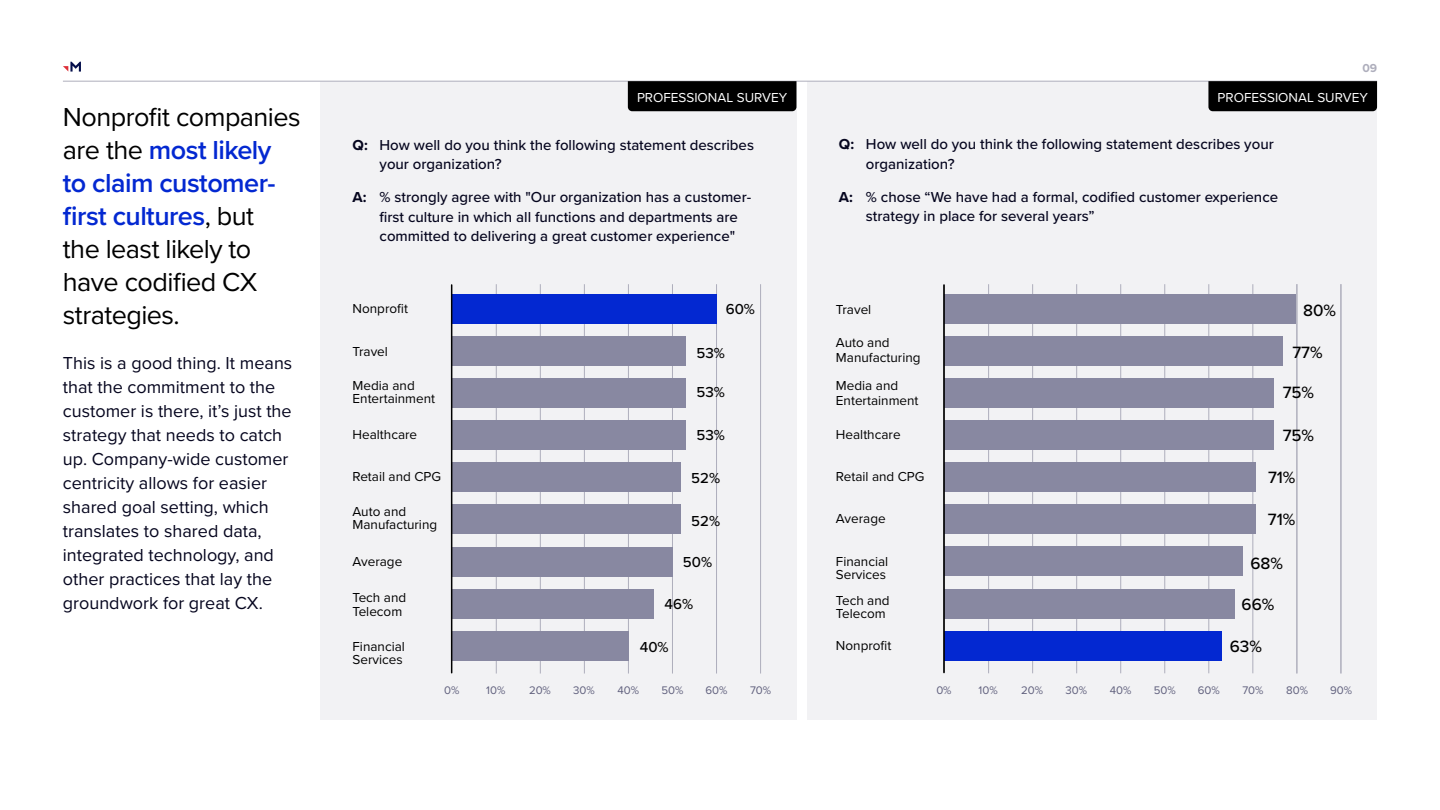
<style>
.page{position:relative;width:1440px;height:810px;background:#fff}
.page>*{position:absolute;margin:0;border:0;box-sizing:border-box;transform-origin:0 0}
.t1{font:27px/33px "Proxima Nova";letter-spacing:-.02em;color:#000}
.t2{font:18px/24px "Proxima Nova";color:#05051e}
.t3{font:500 16.95px "Proxima Nova";color:#000}
.t4{font:500 15px/19.5px "Proxima Nova";color:#05051e}
.t5{font:500 15px "Proxima Nova";color:#000}
.t6{font:13.5px/13.2px "Proxima Nova";color:#000}
.t7{font:13.5px "Proxima Nova";color:#fff}
.t8{font:700 12px "Proxima Nova";color:#aeaebc}
.t9{font:11.4px "Proxima Nova";color:#60607d}
.s1{font-weight:600;color:#0328d1}
.s2{font-weight:700}
</style>
<div class="page">
<div style="left:320px;top:82px;width:477px;height:638px;background:#f2f2f4"></div>
<hr style="left:628px;top:284px;width:1px;height:390px;background:#aeaebc">
<hr style="left:496px;top:284px;width:1px;height:390px;background:#aeaebc">
<hr style="left:760px;top:284px;width:1px;height:390px;background:#aeaebc">
<hr style="left:672px;top:284px;width:1px;height:390px;background:#aeaebc">
<hr style="left:540px;top:284px;width:1px;height:390px;background:#aeaebc">
<hr style="left:716px;top:284px;width:1px;height:390px;background:#aeaebc">
<hr style="left:584px;top:284px;width:1px;height:390px;background:#aeaebc">
<div style="left:452px;top:589px;width:201px;height:29px;background:#8888a1"></div>
<div style="left:452px;top:462px;width:228px;height:30px;background:#8888a1"></div>
<div style="left:452px;top:294px;width:264px;height:29px;background:#0328d1"></div>
<div style="left:452px;top:378px;width:233px;height:30px;background:#8888a1"></div>
<div style="left:452px;top:631px;width:177px;height:30px;background:#8888a1"></div>
<div style="left:452px;top:547px;width:220px;height:29px;background:#8888a1"></div>
<div style="left:452px;top:420px;width:233px;height:30px;background:#8888a1"></div>
<div style="left:452px;top:505px;width:228px;height:29px;background:#8888a1"></div>
<div style="left:452px;top:336px;width:233px;height:29px;background:#8888a1"></div>
<hr style="left:451px;top:285px;width:1px;height:388px;background:#000">
<div style="left:807px;top:82px;width:570px;height:638px;background:#f2f2f4"></div>
<hr style="left:1120px;top:284px;width:1px;height:389px;background:#aeaebc">
<hr style="left:988px;top:284px;width:1px;height:389px;background:#aeaebc">
<hr style="left:1252px;top:284px;width:1px;height:389px;background:#aeaebc">
<hr style="left:1164px;top:284px;width:1px;height:389px;background:#aeaebc">
<hr style="left:1032px;top:284px;width:1px;height:389px;background:#aeaebc">
<hr style="left:1208px;top:284px;width:1px;height:389px;background:#aeaebc">
<hr style="left:1076px;top:284px;width:1px;height:389px;background:#aeaebc">
<div style="left:944px;top:378px;width:330px;height:30px;background:#8888a1"></div>
<div style="left:944px;top:420px;width:330px;height:30px;background:#8888a1"></div>
<div style="left:944px;top:589px;width:290px;height:29px;background:#8888a1"></div>
<div style="left:944px;top:462px;width:312px;height:30px;background:#8888a1"></div>
<div style="left:944px;top:631px;width:278px;height:29px;background:#0328d1"></div>
<div style="left:944px;top:547px;width:299px;height:29px;background:#8888a1"></div>
<div style="left:944px;top:504px;width:312px;height:30px;background:#8888a1"></div>
<div style="left:944px;top:336px;width:339px;height:29px;background:#8888a1"></div>
<div style="left:944px;top:294px;width:352px;height:29px;background:#8888a1"></div>
<hr style="left:943px;top:285px;width:2px;height:387px;background:#000">
<hr style="left:1340px;top:284px;width:1px;height:390px;background:#aeaebc">
<hr style="left:1296px;top:284px;width:1px;height:390px;background:#aeaebc">
<hr style="left:63px;top:81px;width:1314px;height:1px;background:#aeaebc">
<svg style="left:63px;top:62px;width:18px;height:10px"></svg>
<div style="left:1208px;top:81px;width:169px;height:30px;background:#000"></div>
<div style="left:628px;top:81px;width:168px;height:30px;background:#000"></div>
<h1 class="t1" style="left:63px;top:99px;width:239px">Nonprofit companies are the <span class="s1">most likely to claim customer&shy;first cultures</span>, but<br>the least likely to have codified CX strategies.</h1>
<p class="t2" style="left:63px;top:350px;width:231px">This is a good thing. It means that the commitment to the customer is there, it’s just the strategy that needs to catch up. Company-wide customer centricity allows for easier shared goal setting, which translates to shared data, integrated technology, and other practices that lay the groundwork for great CX.</p>
<p class="t8" style="left:1362px;top:59px;width:16px">09</p>
<p class="t7" style="left:637px;top:88px;width:152px">PROFESSIONAL SURVEY</p>
<p class="t7" style="left:1218px;top:88px;width:152px">PROFESSIONAL SURVEY</p>
<p class="t4" style="left:380px;top:134px;width:376px;text-indent:-27px"><span class="s2">Q:</span> How well do you think the following statement describes your organization?</p>
<p class="t4" style="left:380px;top:187px;width:373px;text-indent:-27px"><span class="s2">A:</span> % strongly agree with "Our organization has a customer&shy;first culture in which all functions and departments are committed to delivering a great customer experience"</p>
<p class="t4" style="left:866px;top:134px;width:409px;text-indent:-27px"><span class="s2">Q:</span> How well do you think the following statement describes your organization?</p>
<p class="t4" style="left:866px;top:186px;width:414px;text-indent:-27px"><span class="s2">A:</span> % chose “We have had a formal, codified customer experience strategy in place for several years”</p>
<p class="t6" style="left:353px;top:301px;width:57px">Nonprofit</p>
<p class="t5" style="left:726px;top:298px;width:31px">60%</p>
<p class="t6" style="left:836px;top:302px;width:37px">Travel</p>
<p class="t3" style="left:1303px;top:298px;width:34px">80%</p>
<p class="t6" style="left:353px;top:345px;width:37px">Travel</p>
<p class="t5" style="left:697px;top:341px;width:30px">53%</p>
<p class="t6" style="left:836px;top:334px;width:86px;line-height:15.1px">Auto and<br>Manufacturing</p>
<p class="t3" style="left:1292px;top:340px;width:32px">77%</p>
<p class="t6" style="left:353px;top:378px;width:84px">Media and<br>Entertainment</p>
<p class="t6" style="left:353px;top:427px;width:66px">Healthcare</p>
<p class="t5" style="left:697px;top:381px;width:30px">53%</p>
<p class="t5" style="left:697px;top:424px;width:30px">53%</p>
<p class="t6" style="left:836px;top:377px;width:84px;line-height:15.1px">Media and<br>Entertainment</p>
<p class="t6" style="left:836px;top:427px;width:66px">Healthcare</p>
<p class="t3" style="left:1283px;top:380px;width:33px">75%</p>
<p class="t3" style="left:1283px;top:423px;width:33px">75%</p>
<p class="t6" style="left:353px;top:470px;width:90px">Retail and CPG</p>
<p class="t5" style="left:691px;top:467px;width:30px">52%</p>
<p class="t6" style="left:836px;top:470px;width:90px">Retail and CPG</p>
<p class="t3" style="left:1268px;top:465px;width:29px">71%</p>
<p class="t6" style="left:353px;top:504px;width:86px">Auto and<br>Manufacturing</p>
<p class="t5" style="left:691px;top:510px;width:30px">52%</p>
<p class="t6" style="left:836px;top:512px;width:51px">Average</p>
<p class="t3" style="left:1268px;top:507px;width:29px">71%</p>
<p class="t6" style="left:353px;top:554px;width:51px">Average</p>
<p class="t5" style="left:683px;top:551px;width:31px">50%</p>
<p class="t6" style="left:836px;top:555px;width:54px">Financial<br>Services</p>
<p class="t3" style="left:1250px;top:550px;width:34px">68%</p>
<p class="t6" style="left:353px;top:591px;width:55px">Tech and<br>Telecom</p>
<p class="t5" style="left:665px;top:593px;width:30px">46%</p>
<p class="t6" style="left:836px;top:593px;width:55px">Tech and<br>Telecom</p>
<p class="t3" style="left:1242px;top:592px;width:34px">66%</p>
<p class="t6" style="left:353px;top:639px;width:54px">Financial<br>Services</p>
<p class="t5" style="left:640px;top:636px;width:30px">40%</p>
<p class="t6" style="left:836px;top:638px;width:57px">Nonprofit</p>
<p class="t3" style="left:1230px;top:634px;width:34px">63%</p>
<p class="t9" style="left:444px;top:682px;width:17px">0%</p>
<p class="t9" style="left:486px;top:682px;width:21px">10%</p>
<p class="t9" style="left:529px;top:682px;width:23px">20%</p>
<p class="t9" style="left:573px;top:682px;width:23px">30%</p>
<p class="t9" style="left:617px;top:682px;width:23px">40%</p>
<p class="t9" style="left:661px;top:682px;width:23px">50%</p>
<p class="t9" style="left:706px;top:682px;width:24px">60%</p>
<p class="t9" style="left:750px;top:682px;width:23px">70%</p>
<p class="t9" style="left:936px;top:681px;width:17px">0%</p>
<p class="t9" style="left:979px;top:681px;width:21px">10%</p>
<p class="t9" style="left:1021px;top:681px;width:23px">20%</p>
<p class="t9" style="left:1066px;top:681px;width:23px">30%</p>
<p class="t9" style="left:1110px;top:681px;width:23px">40%</p>
<p class="t9" style="left:1154px;top:681px;width:23px">50%</p>
<p class="t9" style="left:1198px;top:681px;width:24px">60%</p>
<p class="t9" style="left:1242px;top:681px;width:23px">70%</p>
<p class="t9" style="left:1286px;top:681px;width:23px">80%</p>
<p class="t9" style="left:1330px;top:681px;width:24px">90%</p>
</div>
